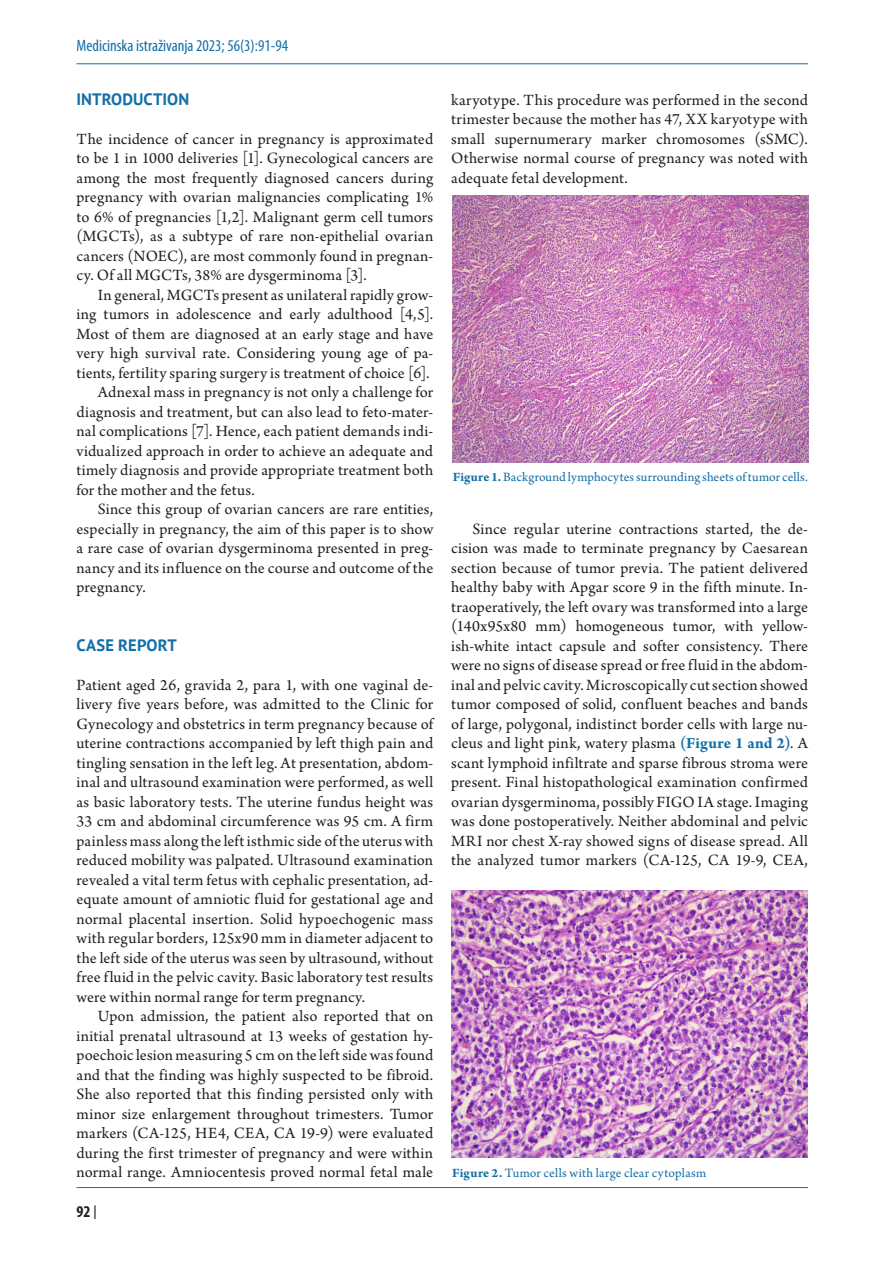
<style>
.page{position:relative;width:893px;height:1263px;background:#fff}
.page>*{position:absolute;margin:0;border:0;box-sizing:border-box;transform-origin:0 0}
.t1{font:16.5px/19.5px "Arno Pro";letter-spacing:.01em;color:#231f20;text-align:justify}
.t2{font:condensed 16.5px "Myriad Pro";color:#126fa7}
.t3{font:700 16.5px "PT Sans";letter-spacing:.005em;color:#126fa7}
.t4{font:700 condensed 16.5px "Myriad Pro";color:#231f20}
.t5{font:13.5px "Arno Pro";letter-spacing:.015em;color:#126fa7}
.s1{font-family:"PT Sans";font-weight:400;font-stretch:normal}
.s2{font-weight:700}
.s3{font-weight:700;color:#126fa7}
</style>
<div class="page">
<hr style="left:77px;top:63px;width:731px;height:1px;background:#126fa7">
<hr style="left:77px;top:1187px;width:731px;height:1px;background:#126fa7">
<img style="left:452px;top:196px;width:357px;height:267px">
<img style="left:451px;top:891px;width:357px;height:267px">
<p class="t2" style="left:77px;top:35px;width:213px">Medicinska istraživanja 2023; 56(3):91-94</p>
<p class="t3" style="left:77px;top:88px;width:114px">INTRODUCTION</p>
<p class="t1" style="left:77px;top:130px;width:358px">The incidence of cancer in pregnancy is approximated to be 1 in 1000 deliveries [1]. Gynecological cancers are among the most frequently diagnosed cancers during pregnancy with ovarian malignancies complicating 1% to 6% of pregnancies [1,2]. Malignant germ cell tumors (MGCTs), as a subtype of rare non-epithelial ovarian cancers (NOEC), are most commonly found in pregnan&shy;cy. Of all MGCTs, 38% are dysgerminoma [3].</p>
<p class="t1" style="left:98px;top:286px;width:337px">In general, MGCTs present as unilateral rapidly grow-</p>
<p class="t1" style="left:77px;top:305px;width:358px">ing tumors in adolescence and early adulthood [4,5].</p>
<p class="t1" style="left:77px;top:325px;width:358px">Most of them are diagnosed at an early stage and have</p>
<p class="t1" style="left:77px;top:344px;width:358px">very high survival rate. Considering young age of pa-</p>
<p class="t1" style="left:77px;top:364px;width:355px">tients, fertility sparing surgery is treatment of choice [6].</p>
<p class="t1" style="left:98px;top:383px;width:337px">Adnexal mass in pregnancy is not only a challenge for</p>
<p class="t1" style="left:77px;top:403px;width:358px">diagnosis and treatment, but can also lead to feto-mater-</p>
<p class="t1" style="left:77px;top:422px;width:358px">nal complications [7]. Hence, each patient demands indi-</p>
<p class="t1" style="left:77px;top:442px;width:358px">vidualized approach in order to achieve an adequate and</p>
<p class="t1" style="left:77px;top:461px;width:358px">timely diagnosis and provide appropriate treatment both</p>
<p class="t1" style="left:77px;top:481px;width:180px">for the mother and the fetus.</p>
<p class="t1" style="left:98px;top:500px;width:337px">Since this group of ovarian cancers are rare entities,</p>
<p class="t1" style="left:77px;top:520px;width:358px">especially in pregnancy, the aim of this paper is to show</p>
<p class="t1" style="left:77px;top:539px;width:358px">a rare case of ovarian dysgerminoma presented in preg-</p>
<p class="t1" style="left:77px;top:559px;width:358px">nancy and its influence on the course and outcome of the</p>
<p class="t1" style="left:77px;top:578px;width:71px">pregnancy.</p>
<p class="t3" style="left:77px;top:634px;width:102px">CASE REPORT</p>
<p class="t1" style="left:77px;top:676px;width:358px">Patient aged 26, gravida 2, para 1, with one vaginal de&shy;livery five years before, was admitted to the Clinic for Gynecology and obstetrics in term pregnancy because of uterine contractions accompanied by left thigh pain and tingling sensation in the left leg. At presentation, abdom&shy;inal and ultrasound examination were performed, as well as basic laboratory tests. The uterine fundus height was 33 cm and abdominal circumference was 95 cm. A firm painless mass along the left isthmic side of the uterus with reduced mobility was palpated. Ultrasound examination revealed a vital term fetus with cephalic presentation, ad&shy;equate amount of amniotic fluid for gestational age and normal placental insertion. Solid hypoechogenic mass with regular borders, 125x90 mm in diameter adjacent to the left side of the uterus was seen by ultrasound, without free fluid in the pelvic cavity. Basic laboratory test results were within normal range for term pregnancy.</p>
<p class="t1" style="left:77px;top:1007px;width:358px;text-indent:21px">Upon admission, the patient also reported that on initial prenatal ultrasound at 13 weeks of gestation hy&shy;poechoic lesion measuring 5 cm on the left side was found and that the finding was highly suspected to be fibroid.<br>She also reported that this finding persisted only with minor size enlargement throughout trimesters. Tumor markers (CA-125, HE4, CEA, CA 19-9) were evaluated during the first trimester of pregnancy and were within normal range. Amniocentesis proved normal fetal male</p>
<p class="t4" style="left:77px;top:1201px;width:22px">92 <span class="s1">|</span></p>
<p class="t1" style="left:451px;top:91px;width:358px">karyotype. This procedure was performed in the second trimester because the mother has 47, XX karyotype with small supernumerary marker chromosomes (sSMC).<br>Otherwise normal course of pregnancy was noted with adequate fetal development.</p>
<p class="t5" style="left:453px;top:469px;width:357px"><span class="s2">Figure 1.</span> Background lymphocytes surrounding sheets of tumor cells.</p>
<p class="t1" style="left:451px;top:520px;width:358px;text-indent:21px">Since regular uterine contractions started, the de&shy;cision was made to terminate pregnancy by Caesarean section because of tumor previa. The patient delivered healthy baby with Apgar score 9 in the fifth minute. In&shy;traoperatively, the left ovary was transformed into a large (140x95x80 mm) homogeneous tumor, with yellow&shy;ish-white intact capsule and softer consistency. There were no signs of disease spread or free fluid in the abdom&shy;inal and pelvic cavity. Microscopically cut section showed tumor composed of solid, confluent beaches and bands of large, polygonal, indistinct border cells with large nu&shy;cleus and light pink, watery plasma <span class="s3">(Figure 1 and 2)</span>. A scant lymphoid infiltrate and sparse fibrous stroma were present. Final histopathological examination confirmed ovarian dysgerminoma, possibly FIGO IA stage. Imaging was done postoperatively. Neither abdominal and pelvic MRI nor chest X-ray showed signs of disease spread. All the analyzed tumor markers (CA-125, CA 19-9, CEA,</p>
<p class="t5" style="left:452px;top:1165px;width:256px"><span class="s2">Figure 2.</span> Tumor cells with large clear cytoplasm</p>
</div>
